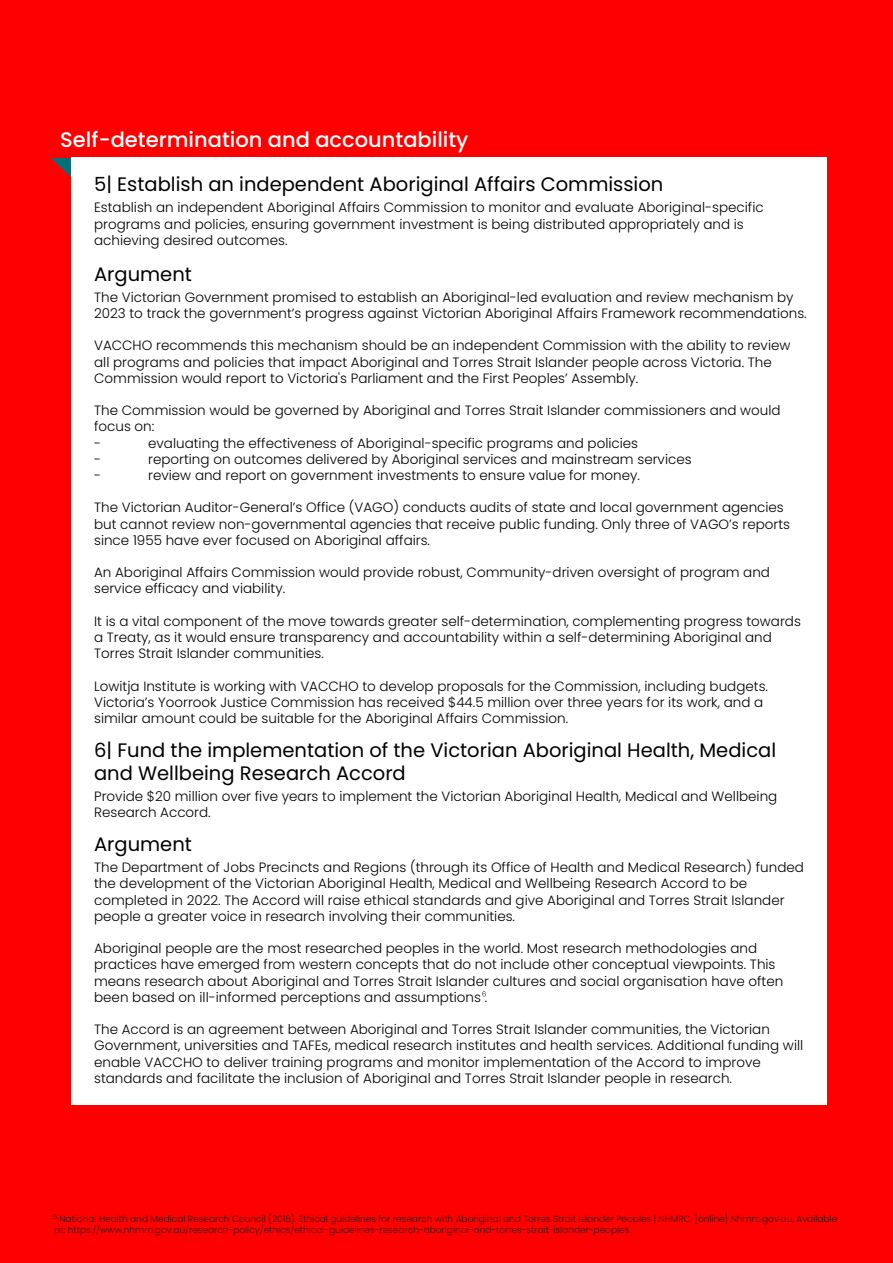
<style>
.page{position:relative;width:893px;height:1263px;background:#f00}
.page>*{position:absolute;margin:0;border:0;box-sizing:border-box;transform-origin:0 0}
.t1{font:500 21px "Poppins";color:#fff}
.t2{font:19.5px/22.5px "Poppins";color:#000}
.t3{font:300 13.5px/16.2px "Poppins";color:#000}
.t4{font:300 9px/10.8px "Poppins";color:#231f20}
</style>
<div class="page">
<svg style="left:51px;top:158px;width:20px;height:20px"></svg>
<div style="left:71px;top:157px;width:756px;height:947px;background:#fff"></div>
<svg style="left:482px;top:991px;width:4px;height:5px"></svg>
<svg style="left:53px;top:1214px;width:4px;height:5px"></svg>
<h1 class="t1" style="left:60px;top:127px;width:410px">Self-determination and accountability</h1>
<h2 class="t2" style="left:94px;top:175px;width:571px">5| Establish an independent Aboriginal Affairs Commission</h2>
<p class="t3" style="left:94px;top:200px;width:671px">Establish an independent Aboriginal Affairs Commission to monitor and evaluate Aboriginal-specific programs and policies, ensuring government investment is being distributed appropriately and is achieving desired outcomes.</p>
<h2 class="t2" style="left:94px;top:264px;width:99px">Argument</h2>
<p class="t3" style="left:94px;top:289px;width:714px">The Victorian Government promised to establish an Aboriginal-led evaluation and review mechanism by<br>2023 to track the government’s progress against Victorian Aboriginal Affairs Framework recommendations.</p>
<p class="t3" style="left:94px;top:338px;width:698px">VACCHO recommends this mechanism should be an independent Commission with the ability to review all programs and policies that impact Aboriginal and Torres Strait Islander people across Victoria. The<br>Commission would report to Victoria's Parliament and the First Peoples’ Assembly.</p>
<p class="t3" style="left:94px;top:403px;width:688px">The Commission would be governed by Aboriginal and Torres Strait Islander commissioners and would focus on:<br>-</p>
<p class="t3" style="left:148px;top:435px;width:492px">evaluating the effectiveness of Aboriginal-specific programs and policies</p>
<p class="t3" style="left:94px;top:451px;width:9px">-</p>
<p class="t3" style="left:148px;top:451px;width:545px">reporting on outcomes delivered by Aboriginal services and mainstream services</p>
<p class="t3" style="left:94px;top:467px;width:9px">-</p>
<p class="t3" style="left:148px;top:467px;width:493px">review and report on government investments to ensure value for money.</p>
<p class="t3" style="left:94px;top:500px;width:697px">The Victorian Auditor-General’s Office (VAGO) conducts audits of state and local government agencies but cannot review non-governmental agencies that receive public funding. Only three of VAGO’s reports since 1955 have ever focused on Aboriginal affairs.</p>
<p class="t3" style="left:94px;top:565px;width:677px">An Aboriginal Affairs Commission would provide robust, Community-driven oversight of program and service efficacy and viability.</p>
<p class="t3" style="left:94px;top:613px;width:708px">It is a vital component of the move towards greater self-determination, complementing progress towards a Treaty, as it would ensure transparency and accountability within a self-determining Aboriginal and<br>Torres Strait Islander communities.</p>
<p class="t3" style="left:94px;top:678px;width:675px">Lowitja Institute is working with VACCHO to develop proposals for the Commission, including budgets.<br>Victoria’s Yoorrook Justice Commission has received $44.5 million over three years for its work, and a similar amount could be suitable for the Aboriginal Affairs Commission.</p>
<h2 class="t2" style="left:94px;top:741px;width:683px">6| Fund the implementation of the Victorian Aboriginal Health, Medical and Wellbeing Research Accord</h2>
<p class="t3" style="left:94px;top:788px;width:685px">Provide $20 million over five years to implement the Victorian Aboriginal Health, Medical and Wellbeing<br>Research Accord.</p>
<h2 class="t2" style="left:94px;top:835px;width:99px">Argument</h2>
<p class="t3" style="left:94px;top:859px;width:711px">The Department of Jobs Precincts and Regions (through its Office of Health and Medical Research) funded the development of the Victorian Aboriginal Health, Medical and Wellbeing Research Accord to be completed in 2022. The Accord will raise ethical standards and give Aboriginal and Torres Strait Islander people a greater voice in research involving their communities.</p>
<p class="t3" style="left:94px;top:940px;width:691px">Aboriginal people are the most researched peoples in the world. Most research methodologies and practices have emerged from western concepts that do not include other conceptual viewpoints. This means research about Aboriginal and Torres Strait Islander cultures and social organisation have often been based on ill-informed perceptions and assumptions .</p>
<p class="t3" style="left:94px;top:1021px;width:711px">The Accord is an agreement between Aboriginal and Torres Strait Islander communities, the Victorian Government, universities and TAFEs, medical research institutes and health services. Additional funding will enable VACCHO to deliver training programs and monitor implementation of the Accord to improve standards and facilitate the inclusion of Aboriginal and Torres Strait Islander people in research.</p>
<p class="t4" style="left:54px;top:1213px;width:784px;text-indent:5px">National Health and Medical Research Council (2018). Ethical guidelines for research with Aboriginal and Torres Strait Islander Peoples | NHMRC. [online] Nhmrc.gov.au. Available at: https://www.nhmrc.gov.au/research-policy/ethics/ethical-guidelines-research-aboriginal-and-torres-strait-islander-peoples.</p>
</div>
